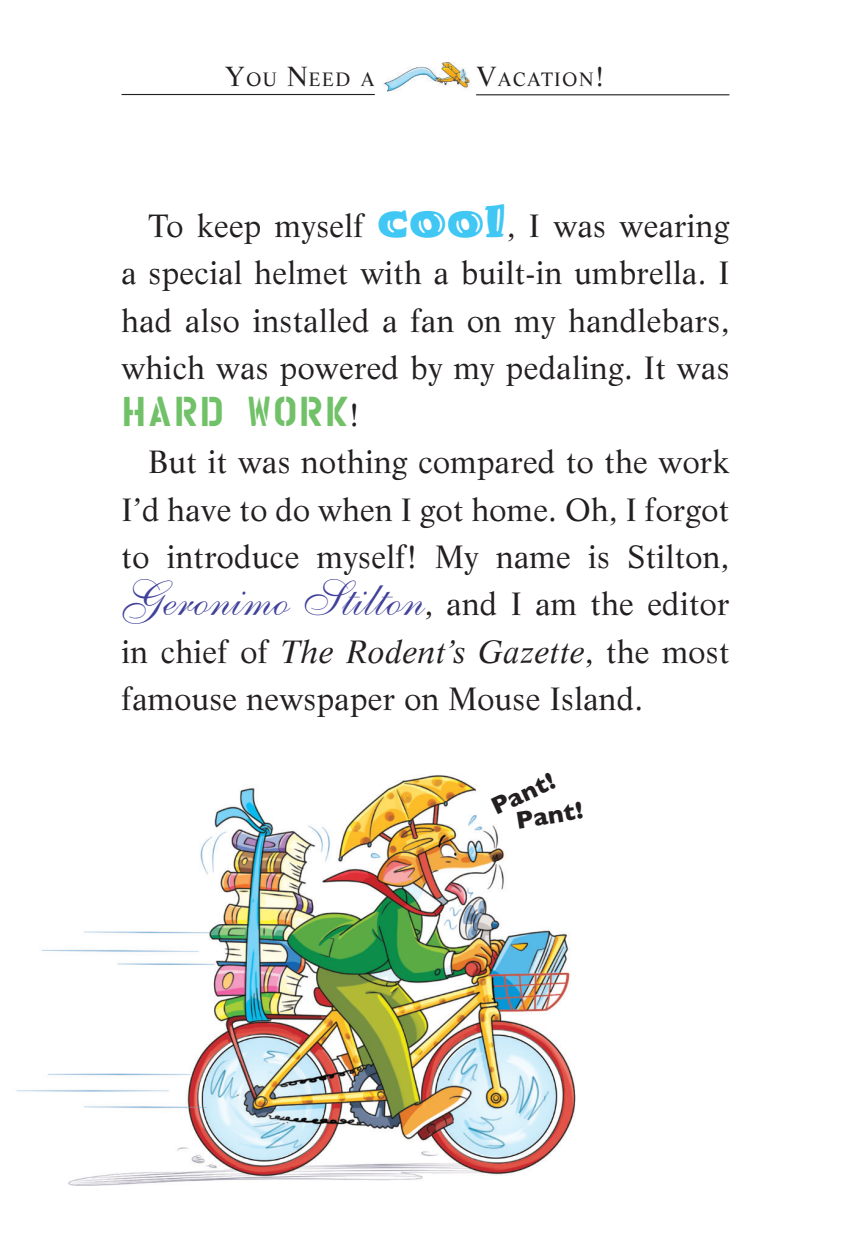
<style>
.page{position:relative;width:851px;height:1236px;background:#fff}
.page>*{position:absolute;margin:0;border:0;box-sizing:border-box;transform-origin:0 0}
.t1{font:40.5px "Housebroken Clean";letter-spacing:.005em;color:#71c168}
.t2{font:31.5px/47.2px "Life LT Std";letter-spacing:.01em;color:#231f20;text-align:justify}
.t3{font:700 24.75px "Gill Sans";color:#231f20}
.t4{font:18.9px "Life LT Std";letter-spacing:.07em;color:#231f20}
.s1{font-size:27px}
.s2{font-family:"Hornpype ITC";font-size:47.25px;color:#40c7f4}
.s3{font-family:"Life LT Std";font-size:31.5px;color:#231f20}
.s4{font-family:"Shelley LT Allegro Script";font-size:49.5px;color:#40419a}
.s5{font-style:italic}
</style>
<div class="page">
<img style="left:16px;top:775px;width:560px;height:411px">
<hr style="left:121px;top:94px;width:254px;height:1px;background:#231f20">
<hr style="left:476px;top:94px;width:253px;height:1px;background:#231f20">
<img style="left:382px;top:62px;width:88px;height:30px">
<p class="t4" style="left:225px;top:71px;width:151px"><span class="s1">Y</span>ou <span class="s1">N</span>eed a</p>
<p class="t4" style="left:477px;top:71px;width:129px"><span class="s1">V</span>acatioN<span class="s1">!</span></p>
<p class="t2" style="left:121px;top:205px;width:609px;text-indent:27px">To keep myself <span class="s2">cool</span>, I was wearing a special helmet with a built-in umbrella. I had also installed a fan on my handlebars, which was powered by my pedaling. It was</p>
<p class="t1" style="left:122px;top:388px;width:240px">HARD WORK<span class="s3">!</span></p>
<p class="t2" style="left:121px;top:441px;width:609px;text-indent:27px">But it was nothing compared to the work I’d have to do when I got home. Oh, I forgot to introduce myself! My name is Stilton, <span class="s4">Geronimo Stilton</span>, and I am the editor in chief of <span class="s5">The Rodent’s Gazette</span>, the most famouse newspaper on Mouse Island.</p>
<p class="t3" style="left:486px;top:794px;width:69px;rotate:-25deg">Pant!</p>
<p class="t3" style="left:514px;top:806px;width:69px;rotate:-9deg">Pant!</p>
</div>
